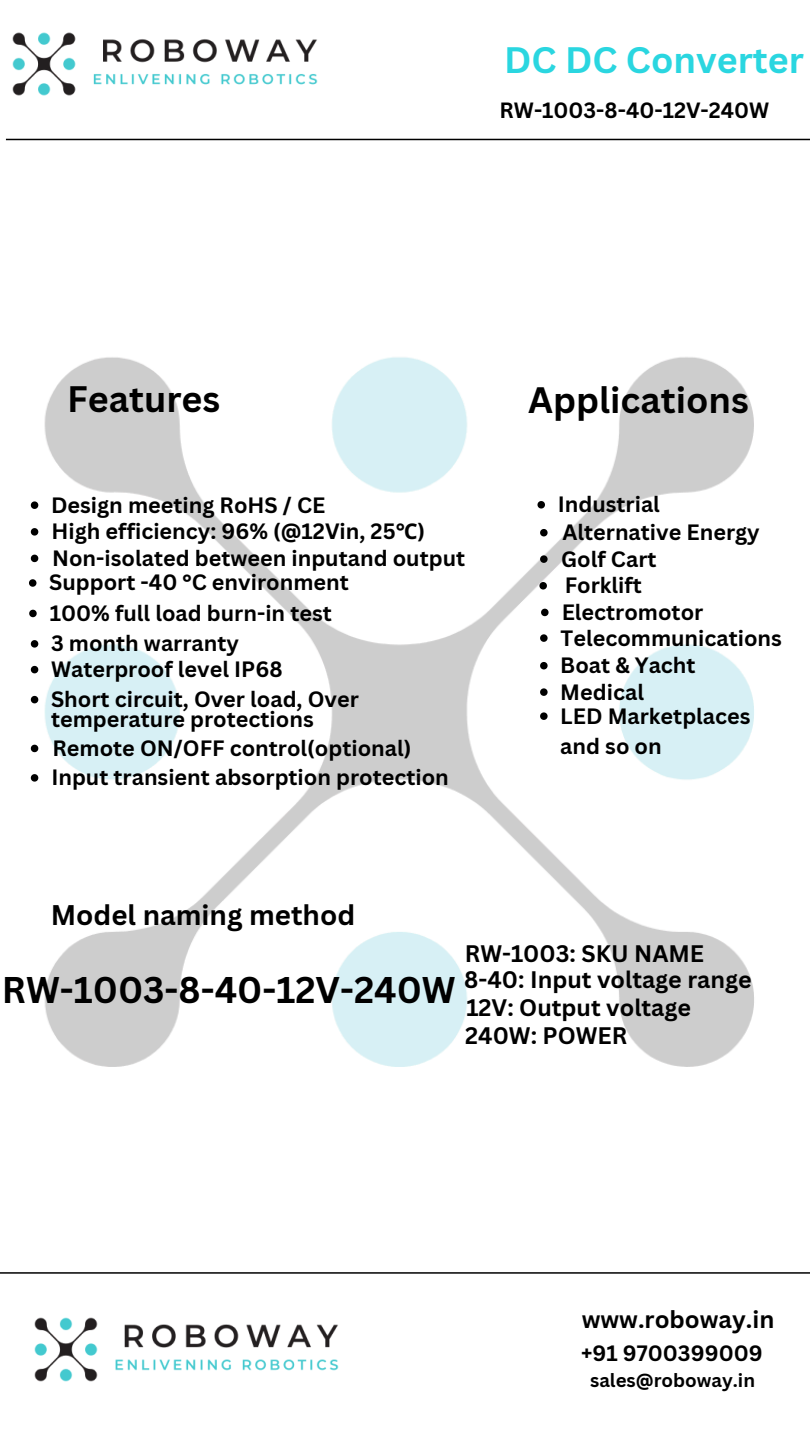
<style>
.page{position:relative;width:810px;height:1440px;background:#fff}
.page>*{position:absolute;margin:0;border:0;box-sizing:border-box;transform-origin:0 0}
.t1{font:700 36.2px "Canva Sans";color:#000}
.t2{font:700 35.8px "Canva Sans";color:#000}
.t3{font:700 35.8px "Canva Sans";color:#2ad6e0}
.t4{font:700 27.7px "Canva Sans";color:#000}
.t5{font:700 23.8px "Canva Sans";color:#000}
.t6{font:700 23.3px "Canva Sans";color:#000}
.t7{font:700 21.6px/30px "Canva Sans";color:#000}
.t8{font:700 21.5px "Canva Sans";color:#000}
.t9{font:700 18.6px "Canva Sans";color:#000}
.s1{font-family:"Noto Sans"}
</style>
<div class="page">
<img style="left:30px;top:357px;width:724px;height:710px">
<svg style="left:31px;top:501px;width:7px;height:8px"></svg>
<svg style="left:31px;top:528px;width:7px;height:8px"></svg>
<svg style="left:29px;top:579px;width:7px;height:8px"></svg>
<svg style="left:29px;top:610px;width:8px;height:7px"></svg>
<svg style="left:31px;top:640px;width:7px;height:8px"></svg>
<svg style="left:537px;top:501px;width:8px;height:8px"></svg>
<svg style="left:540px;top:529px;width:8px;height:7px"></svg>
<svg style="left:540px;top:555px;width:8px;height:8px"></svg>
<svg style="left:539px;top:582px;width:8px;height:8px"></svg>
<svg style="left:541px;top:609px;width:8px;height:7px"></svg>
<svg style="left:540px;top:634px;width:8px;height:8px"></svg>
<svg style="left:540px;top:662px;width:8px;height:7px"></svg>
<svg style="left:540px;top:712px;width:8px;height:8px"></svg>
<svg style="left:31px;top:555px;width:7px;height:7px"></svg>
<svg style="left:540px;top:688px;width:8px;height:8px"></svg>
<svg style="left:31px;top:666px;width:7px;height:7px"></svg>
<svg style="left:31px;top:696px;width:7px;height:7px"></svg>
<hr style="left:6px;top:139px;width:804px;height:1px;background:#000">
<img style="left:13px;top:32px;width:304px;height:64px">
<hr style="left:0;top:1272px;width:810px;height:2px;background:#000">
<img style="left:34px;top:1317px;width:305px;height:65px">
<svg style="left:31px;top:745px;width:7px;height:7px"></svg>
<svg style="left:31px;top:774px;width:7px;height:8px"></svg>
<p class="t3" style="left:504px;top:35px;width:301px">DC DC Converter</p>
<h3 class="t8" style="left:500px;top:95px;width:271px">RW-1003-8-40-12V-240W</h3>
<p class="t2" style="left:67px;top:374px;width:155px">Features</p>
<h2 class="t7" style="left:51px;top:489px;width:276px">Design meeting RoHS / CE</h2>
<h4 class="t7" style="left:52px;top:516px;width:375px">High efficiency: 96% (@12Vin, 25<span class="s1">℃</span>)</h4>
<p class="t7" style="left:49px;top:567px;width:301px">Support -40 °C environment</p>
<p class="t7" style="left:50px;top:598px;width:284px">100% full load burn-in test</p>
<h2 class="t7" style="left:51px;top:628px;width:189px">3 month warranty</h2>
<p class="t7" style="left:52px;top:543px;width:415px">Non-isolated between inputand output</p>
<p class="t7" style="left:51px;top:654px;width:233px">Waterproof level IP68</p>
<p class="t7" style="left:51px;top:689px;width:309px;line-height:19.5px">Short circuit, Over load, Over temperature protections</p>
<h1 class="t7" style="left:53px;top:733px;width:360px">Remote ON/OFF control(optional)</h1>
<h4 class="t7" style="left:51px;top:762px;width:399px">Input transient absorption protection</h4>
<p class="t4" style="left:51px;top:896px;width:306px">Model naming method</p>
<p class="t2" style="left:528px;top:375px;width:222px">Applications</p>
<p class="t7" style="left:558px;top:489px;width:104px">Industrial</p>
<p class="t7" style="left:562px;top:517px;width:199px">Alternative Energy</p>
<p class="t7" style="left:561px;top:543px;width:97px">Golf Cart</p>
<p class="t7" style="left:565px;top:570px;width:79px">Forklift</p>
<p class="t7" style="left:562px;top:597px;width:143px">Electromotor</p>
<p class="t7" style="left:561px;top:622px;width:223px">Telecommunications</p>
<p class="t7" style="left:560px;top:650px;width:137px">Boat &amp; Yacht</p>
<p class="t7" style="left:560px;top:700px;width:192px">LED Marketplaces and so on</p>
<p class="t7" style="left:560px;top:676px;width:85px">Medical</p>
<h2 class="t1" style="left:2px;top:964px;width:455px">RW-1003-8-40-12V-240W</h2>
<p class="t6" style="left:465px;top:937px;width:241px">RW-1003: SKU NAME</p>
<p class="t6" style="left:464px;top:963px;width:289px">8-40: Input voltage range</p>
<p class="t6" style="left:466px;top:991px;width:226px">12V: Output voltage</p>
<p class="t6" style="left:465px;top:1019px;width:164px">240W: POWER</p>
<p class="t5" style="left:582px;top:1303px;width:194px">www.roboway.in</p>
<p class="t7" style="left:581px;top:1337px;width:183px">+91 9700399009</p>
<p class="t9" style="left:590px;top:1367px;width:166px">sales@roboway.in</p>
</div>
